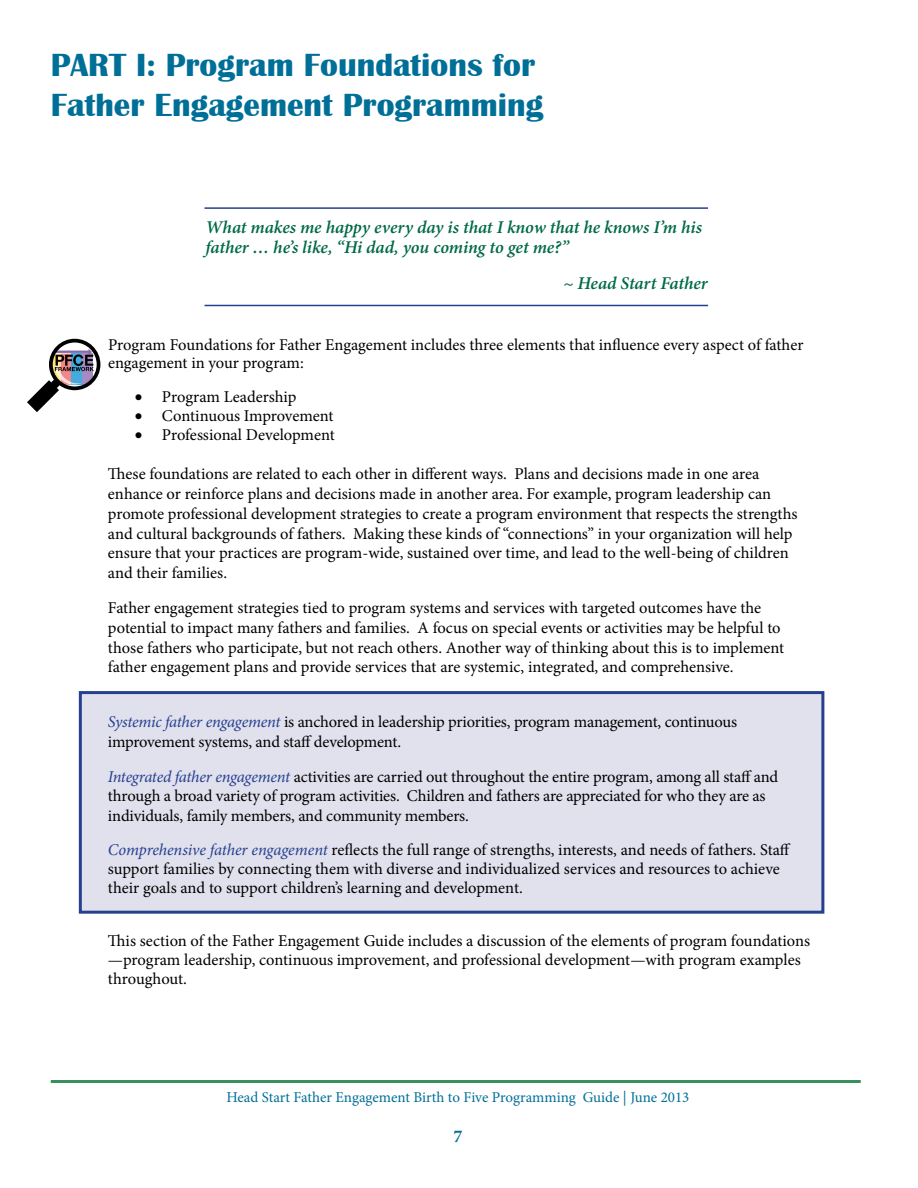
<style>
.page{position:relative;width:918px;height:1188px;background:#fff}
.page>*{position:absolute;margin:0;border:0;box-sizing:border-box;transform-origin:0 0}
.t1{font:700 33px/39.6px "Britannic";color:#006f98}
.t2{font:italic 600 18px/20.7px "Minion Pro";letter-spacing:-.005em;color:#006a45}
.t3{font:700 18px "Minion Pro";color:#006f98}
.t4{font:16.5px/19.8px "Minion Pro";letter-spacing:-.005em;color:#000}
.t5{font:15px "Minion Pro";color:#006f98}
.s1{font-style:italic;color:#25408f}
</style>
<div class="page">
<hr style="left:51px;top:1080px;width:810px;height:3px;background:#36915d">
<div style="left:79px;top:691px;width:745px;height:223px;background:#e1e0ed;border:3px solid #25408f"></div>
<hr style="left:205px;top:207px;width:503px;height:2px;background:#25408f">
<hr style="left:205px;top:305px;width:503px;height:1px;background:#25408f">
<svg style="left:27px;top:339px;width:73px;height:73px"></svg>
<h1 class="t1" style="left:51px;top:46px;width:494px">PART I: Program Foundations for<br>Father Engagement Programming</h1>
<p class="t2" style="left:206px;top:216px;width:498px">What makes me happy every day is that I know that he knows I’m his father … he’s like, “Hi dad, you coming to get me?”</p>
<p class="t2" style="left:563px;top:273px;width:146px">~ Head Start Father</p>
<p class="t4" style="left:108px;top:335px;width:697px;line-height:19px">Program Foundations for Father Engagement includes three elements that influence every aspect of father engagement in your program:</p>
<p class="t4" style="left:135px;top:387px;width:163px">• Program Leadership</p>
<p class="t4" style="left:135px;top:406px;width:200px">• Continuous Improvement</p>
<p class="t4" style="left:135px;top:425px;width:201px">• Professional Development</p>
<p class="t4" style="left:108px;top:464px;width:691px">These foundations are related to each other in different ways. Plans and decisions made in one area enhance or reinforce plans and decisions made in another area. For example, program leadership can promote professional development strategies to create a program environment that respects the strengths and cultural backgrounds of fathers. Making these kinds of “connections” in your organization will help ensure that your practices are program-wide, sustained over time, and lead to the well-being of children and their families.</p>
<p class="t4" style="left:108px;top:598px;width:678px">Father engagement strategies tied to program systems and services with targeted outcomes have the potential to impact many fathers and families. A focus on special events or activities may be helpful to those fathers who participate, but not reach others. Another way of thinking about this is to implement father engagement plans and provide services that are systemic, integrated, and comprehensive.</p>
<p class="t4" style="left:108px;top:712px;width:631px"><span class="s1">Systemic father engagement</span> is anchored in leadership priorities, program management, continuous improvement systems, and staff development.</p>
<p class="t4" style="left:108px;top:766px;width:672px"><span class="s1">Integrated father engagement</span> activities are carried out throughout the entire program, among all staff and through a broad variety of program activities. Children and fathers are appreciated for who they are as individuals, family members, and community members.</p>
<p class="t4" style="left:108px;top:840px;width:684px;line-height:19px"><span class="s1">Comprehensive father engagement</span> reflects the full range of strengths, interests, and needs of fathers. Staff support families by connecting them with diverse and individualized services and resources to achieve their goals and to support children’s learning and development.</p>
<p class="t4" style="left:108px;top:931px;width:704px;line-height:19px">This section of the Father Engagement Guide includes a discussion of the elements of program foundations —program leadership, continuous improvement, and professional development—with program examples throughout.</p>
<p class="t5" style="left:226px;top:1087px;width:465px">Head Start Father Engagement Birth to Five Programming Guide | June 2013</p>
<p class="t3" style="left:453px;top:1123px;width:10px">7</p>
</div>
